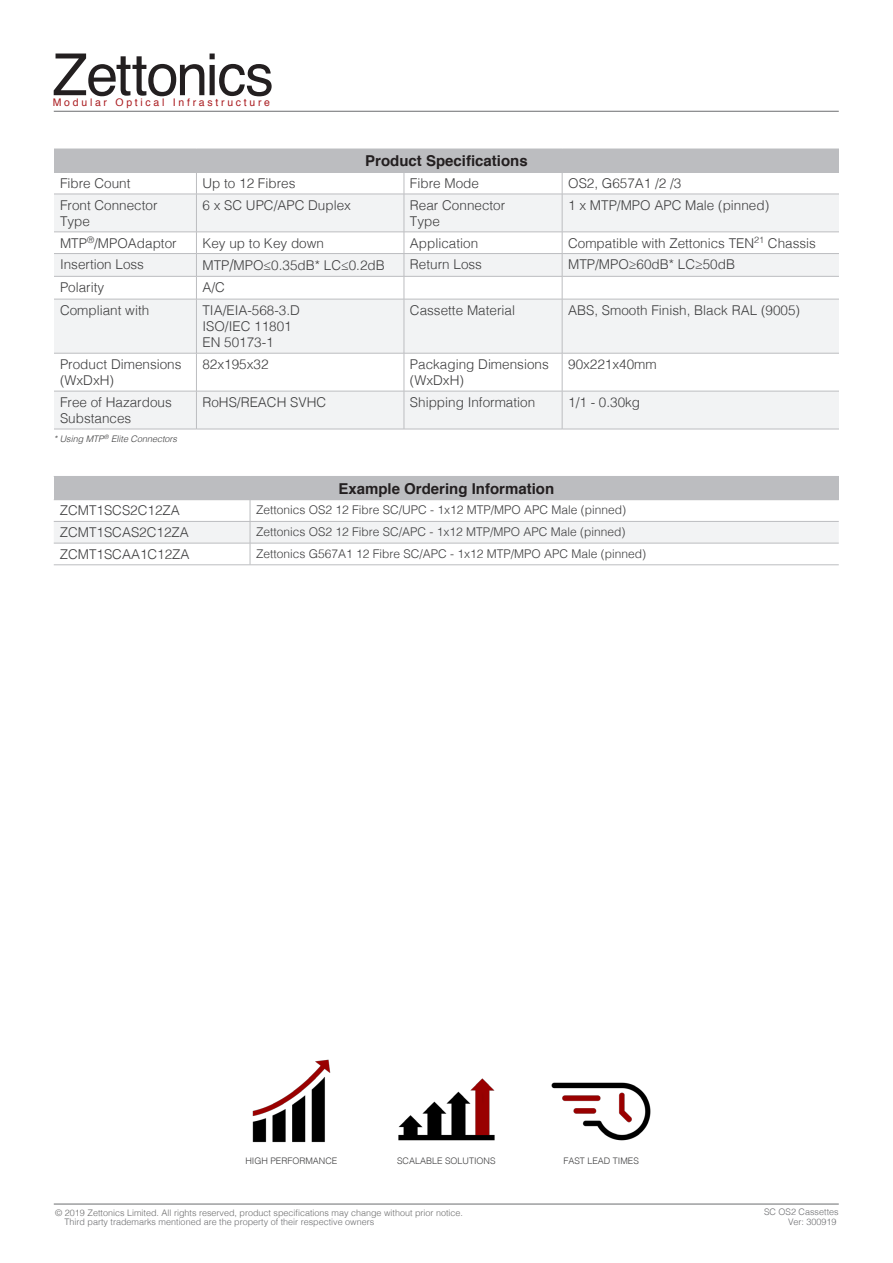
<style>
.page{position:relative;width:893px;height:1263px;background:#fff}
.page>*{position:absolute;margin:0;border:0;box-sizing:border-box;transform-origin:0 0}
.t1{font:58.05px "Helvetica";letter-spacing:-.02em;color:#231f20}
.t2{font:700 15px "Helvetica";color:#231f20}
.t3{font:300 13.5px/16.2px "Helvetica";color:#3e3e3f}
.t4{font:300 12px "Helvetica";color:#3e3e3f}
.t5{font:10.5px "Helvetica";letter-spacing:.26em;color:#ab1e22}
.t6{font:300 9px "Helvetica";color:#6c6d70}
.t7{font:300 9px "Helvetica";color:#6d6d6d}
.t8{font:300 9px "Helvetica";color:#3e3e3f}
.t9{font:italic 300 9px "Helvetica";color:#3e3e3f}
.s1{font-size:15px}
</style>
<div class="page">
<hr style="left:54px;top:111px;width:785px;height:1px;background:#6c6d70">
<hr style="left:54px;top:1204px;width:785px;height:1px;background:#6c6d70">
<div style="left:54px;top:476px;width:785px;height:24px;background:#bcbdc0"></div>
<svg style="left:54px;top:500px;width:785px;height:65px"></svg>
<div style="left:54px;top:149px;width:785px;height:23px;background:#bcbdc0"></div>
<svg style="left:54px;top:195px;width:785px;height:234px;fill:#f2f3f4"></svg>
<hr style="left:54px;top:172px;width:142px;height:1px;background:#bcbdc0">
<hr style="left:196px;top:172px;width:208px;height:1px;background:#bcbdc0">
<svg style="left:196px;top:173px;width:1px;height:21px"></svg>
<hr style="left:404px;top:172px;width:158px;height:1px;background:#bcbdc0">
<svg style="left:404px;top:173px;width:1px;height:21px"></svg>
<hr style="left:562px;top:172px;width:277px;height:1px;background:#bcbdc0">
<svg style="left:562px;top:173px;width:1px;height:21px"></svg>
<hr style="left:54px;top:194px;width:142px;height:1px;background:#bcbdc0">
<hr style="left:196px;top:194px;width:208px;height:1px;background:#bcbdc0">
<hr style="left:196px;top:194px;width:1px;height:38px;background:#bcbdc0">
<hr style="left:404px;top:194px;width:158px;height:1px;background:#bcbdc0">
<hr style="left:404px;top:194px;width:1px;height:38px;background:#bcbdc0">
<hr style="left:562px;top:194px;width:277px;height:1px;background:#bcbdc0">
<hr style="left:562px;top:194px;width:1px;height:38px;background:#bcbdc0">
<hr style="left:54px;top:232px;width:142px;height:1px;background:#bcbdc0">
<hr style="left:196px;top:232px;width:208px;height:1px;background:#bcbdc0">
<hr style="left:404px;top:232px;width:158px;height:1px;background:#bcbdc0">
<hr style="left:562px;top:232px;width:277px;height:1px;background:#bcbdc0">
<hr style="left:54px;top:253px;width:142px;height:1px;background:#bcbdc0">
<hr style="left:196px;top:253px;width:208px;height:1px;background:#bcbdc0">
<hr style="left:404px;top:253px;width:158px;height:1px;background:#bcbdc0">
<hr style="left:562px;top:253px;width:277px;height:1px;background:#bcbdc0">
<hr style="left:54px;top:276px;width:142px;height:1px;background:#bcbdc0">
<hr style="left:196px;top:276px;width:208px;height:1px;background:#bcbdc0">
<svg style="left:196px;top:233px;width:1px;height:66px"></svg>
<hr style="left:404px;top:276px;width:158px;height:1px;background:#bcbdc0">
<svg style="left:404px;top:232px;width:1px;height:67px"></svg>
<hr style="left:562px;top:276px;width:277px;height:1px;background:#bcbdc0">
<svg style="left:562px;top:232px;width:1px;height:67px"></svg>
<hr style="left:54px;top:299px;width:142px;height:1px;background:#bcbdc0">
<hr style="left:196px;top:299px;width:208px;height:1px;background:#bcbdc0">
<hr style="left:196px;top:299px;width:1px;height:54px;background:#bcbdc0">
<hr style="left:404px;top:299px;width:158px;height:1px;background:#bcbdc0">
<hr style="left:404px;top:299px;width:1px;height:54px;background:#bcbdc0">
<hr style="left:562px;top:299px;width:277px;height:1px;background:#bcbdc0">
<hr style="left:562px;top:299px;width:1px;height:54px;background:#bcbdc0">
<hr style="left:54px;top:353px;width:142px;height:1px;background:#bcbdc0">
<hr style="left:196px;top:353px;width:208px;height:1px;background:#bcbdc0">
<hr style="left:196px;top:353px;width:1px;height:38px;background:#bcbdc0">
<hr style="left:404px;top:353px;width:158px;height:1px;background:#bcbdc0">
<hr style="left:404px;top:353px;width:1px;height:38px;background:#bcbdc0">
<hr style="left:562px;top:353px;width:277px;height:1px;background:#bcbdc0">
<hr style="left:562px;top:353px;width:1px;height:38px;background:#bcbdc0">
<hr style="left:54px;top:391px;width:142px;height:1px;background:#bcbdc0">
<hr style="left:196px;top:391px;width:208px;height:1px;background:#bcbdc0">
<hr style="left:196px;top:391px;width:1px;height:38px;background:#bcbdc0">
<hr style="left:404px;top:391px;width:158px;height:1px;background:#bcbdc0">
<hr style="left:404px;top:391px;width:1px;height:38px;background:#bcbdc0">
<hr style="left:562px;top:391px;width:277px;height:1px;background:#bcbdc0">
<hr style="left:562px;top:391px;width:1px;height:38px;background:#bcbdc0">
<hr style="left:54px;top:429px;width:142px;height:1px;background:#bcbdc0">
<hr style="left:196px;top:429px;width:208px;height:1px;background:#bcbdc0">
<hr style="left:404px;top:429px;width:158px;height:1px;background:#bcbdc0">
<hr style="left:562px;top:429px;width:277px;height:1px;background:#bcbdc0">
<img style="left:252px;top:1059px;width:79px;height:84px">
<img style="left:398px;top:1078px;width:97px;height:63px">
<img style="left:551px;top:1082px;width:100px;height:59px">
<h1 class="t1" style="left:52px;top:30px;width:223px">Zettonics</h1>
<p class="t5" style="left:53px;top:94px;width:219px">Modular Optical Infrastructure</p>
<p class="t2" style="left:365px;top:149px;width:164px">Product Specifications</p>
<p class="t3" style="left:60px;top:174px;width:72px">Fibre Count</p>
<p class="t3" style="left:202px;top:174px;width:95px">Up to 12 Fibres</p>
<p class="t3" style="left:410px;top:174px;width:71px">Fibre Mode</p>
<p class="t3" style="left:568px;top:174px;width:115px">OS2, G657A1 /2 /3</p>
<p class="t3" style="left:60px;top:196px;width:99px">Front Connector<br>Type</p>
<p class="t3" style="left:202px;top:196px;width:150px">6 x SC UPC/APC Duplex</p>
<p class="t3" style="left:410px;top:196px;width:97px">Rear Connector</p>
<p class="t3" style="left:568px;top:196px;width:203px">1 x MTP/MPO APC Male (pinned)</p>
<p class="t3" style="left:410px;top:212px;width:32px">Type</p>
<p class="t3" style="left:60px;top:234px;width:118px">MTP<sup>®</sup>/MPOAdaptor</p>
<p class="t3" style="left:202px;top:234px;width:123px">Key up to Key down</p>
<p class="t3" style="left:410px;top:234px;width:70px">Application</p>
<p class="t3" style="left:568px;top:234px;width:249px">Compatible with Zettonics TEN<sup>21</sup> Chassis</p>
<p class="t3" style="left:60px;top:255px;width:86px">Insertion Loss</p>
<p class="t3" style="left:202px;top:256px;width:184px">MTP<span class="s1">/</span>MPO≤0.35dB* LC≤0.2dB</p>
<p class="t3" style="left:410px;top:255px;width:74px">Return Loss</p>
<p class="t3" style="left:568px;top:255px;width:168px">MTP/MPO≥60dB* LC≥50dB</p>
<p class="t3" style="left:60px;top:278px;width:46px">Polarity</p>
<p class="t3" style="left:202px;top:278px;width:24px">A/C</p>
<p class="t3" style="left:60px;top:301px;width:91px">Compliant with</p>
<p class="t3" style="left:202px;top:301px;width:99px">TIA/EIA-568-3.D</p>
<p class="t3" style="left:202px;top:317px;width:91px">ISO/IEC 11801</p>
<p class="t3" style="left:202px;top:333px;width:73px">EN 50173-1</p>
<p class="t3" style="left:410px;top:301px;width:107px">Cassette Material</p>
<p class="t3" style="left:568px;top:301px;width:233px">ABS, Smooth Finish, Black RAL (9005)</p>
<p class="t3" style="left:60px;top:355px;width:123px">Product Dimensions (WxDxH)</p>
<p class="t3" style="left:202px;top:355px;width:68px">82x195x32</p>
<p class="t3" style="left:410px;top:355px;width:140px">Packaging Dimensions (WxDxH)</p>
<p class="t3" style="left:568px;top:355px;width:90px">90x221x40mm</p>
<p class="t3" style="left:60px;top:393px;width:113px">Free of Hazardous<br>Substances</p>
<p class="t3" style="left:202px;top:393px;width:125px">RoHS/REACH SVHC</p>
<p class="t3" style="left:410px;top:393px;width:127px">Shipping Information</p>
<p class="t3" style="left:568px;top:393px;width:74px">1/1 - 0.30kg</p>
<p class="t9" style="left:54px;top:431px;width:125px">* Using MTP<sup>®</sup> Elite Connectors</p>
<p class="t2" style="left:338px;top:476px;width:217px">Example Ordering Information</p>
<p class="t3" style="left:60px;top:502px;width:122px">ZCMT1SCS2C12ZA</p>
<p class="t4" style="left:256px;top:500px;width:372px">Zettonics OS2 12 Fibre SC/UPC - 1x12 MTP/MPO APC Male (pinned)</p>
<p class="t3" style="left:60px;top:523px;width:131px">ZCMT1SCAS2C12ZA</p>
<p class="t4" style="left:256px;top:521px;width:371px">Zettonics OS2 12 Fibre SC/APC - 1x12 MTP/MPO APC Male (pinned)</p>
<p class="t3" style="left:60px;top:545px;width:131px">ZCMT1SCAA1C12ZA</p>
<p class="t4" style="left:256px;top:543px;width:392px">Zettonics G567A1 12 Fibre SC/APC - 1x12 MTP/MPO APC Male (pinned)</p>
<p class="t8" style="left:245px;top:1153px;width:94px">HIGH PERFORMANCE</p>
<p class="t8" style="left:397px;top:1153px;width:100px">SCALABLE SOLUTIONS</p>
<p class="t8" style="left:563px;top:1153px;width:77px">FAST LEAD TIMES</p>
<p class="t6" style="left:764px;top:1204px;width:76px">SC OS2 Cassettes</p>
<p class="t7" style="left:55px;top:1205px;width:409px">© 2019 Zettonics Limited. All rights reserved, product specifications may change without prior notice.</p>
<p class="t6" style="left:65px;top:1214px;width:311px">Third party trademarks mentioned are the property of their respective owners</p>
<p class="t6" style="left:788px;top:1214px;width:50px">Ver: 300919</p>
</div>
